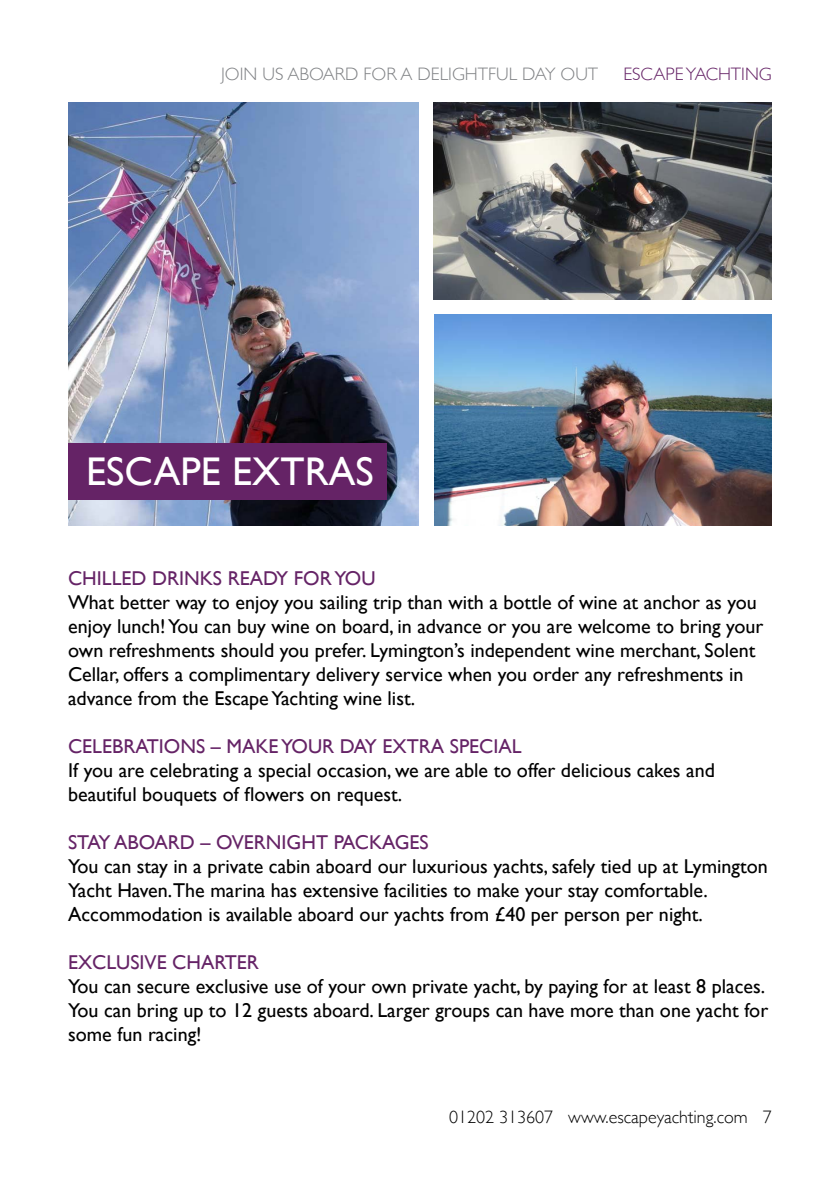
<style>
.page{position:relative;width:840px;height:1191px;background:#fff}
.page>*{position:absolute;margin:0;border:0;box-sizing:border-box;transform-origin:0 0}
.t1{font:40px "Gill Sans";color:#fff}
.t2{font:20px/24px "Gill Sans";color:#000}
.t3{font:20px "Gill Sans";color:#652366}
.t4{font:300 18px "Gill Sans";color:#000}
.t5{font:300 18px "Gill Sans";color:#808285}
.t6{font:300 18px "Gill Sans";color:#652366}
</style>
<div class="page">
<img style="left:68px;top:102px;width:350px;height:423px">
<img style="left:434px;top:315px;width:337px;height:210px">
<img style="left:433px;top:102px;width:338px;height:197px">
<div style="left:68px;top:443px;width:318px;height:57px;background:#652366"></div>
<p class="t5" style="left:221px;top:60px;width:378px">JOIN US ABOARD FOR A DELIGHTFUL DAY OUT</p>
<p class="t6" style="left:623px;top:60px;width:150px">ESCAPE YACHTING</p>
<h1 class="t1" style="left:86px;top:448px;width:289px">ESCAPE EXTRAS</h1>
<p class="t3" style="left:68px;top:566px;width:309px">CHILLED DRINKS READY FOR YOU</p>
<p class="t2" style="left:68px;top:590px;width:696px">What better way to enjoy you sailing trip than with a bottle of wine at anchor as you enjoy lunch! You can buy wine on board, in advance or you are welcome to bring your own refreshments should you prefer. Lymington’s independent wine merchant, Solent Cellar, offers a complimentary delivery service when you order any refreshments in advance from the Escape Yachting wine list.</p>
<p class="t3" style="left:68px;top:734px;width:455px">CELEBRATIONS – MAKE YOUR DAY EXTRA SPECIAL</p>
<p class="t2" style="left:68px;top:758px;width:648px">If you are celebrating a special occasion, we are able to offer delicious cakes and beautiful bouquets of flowers on request.</p>
<p class="t3" style="left:68px;top:830px;width:362px">STAY ABOARD – OVERNIGHT PACKAGES</p>
<p class="t2" style="left:68px;top:854px;width:700px">You can stay in a private cabin aboard our luxurious yachts, safely tied up at Lymington<br>Yacht Haven.The marina has extensive facilities to make your stay comfortable.<br>Accommodation is available aboard our yachts from £40 per person per night.</p>
<p class="t3" style="left:68px;top:950px;width:192px">EXCLUSIVE CHARTER</p>
<p class="t2" style="left:68px;top:974px;width:701px">You can secure exclusive use of your own private yacht, by paying for at least 8 places.<br>You can bring up to 12 guests aboard. Larger groups can have more than one yacht for some fun racing!</p>
<p class="t4" style="left:449px;top:1102px;width:324px">01202 313607 www.escapeyachting.com 7</p>
</div>
